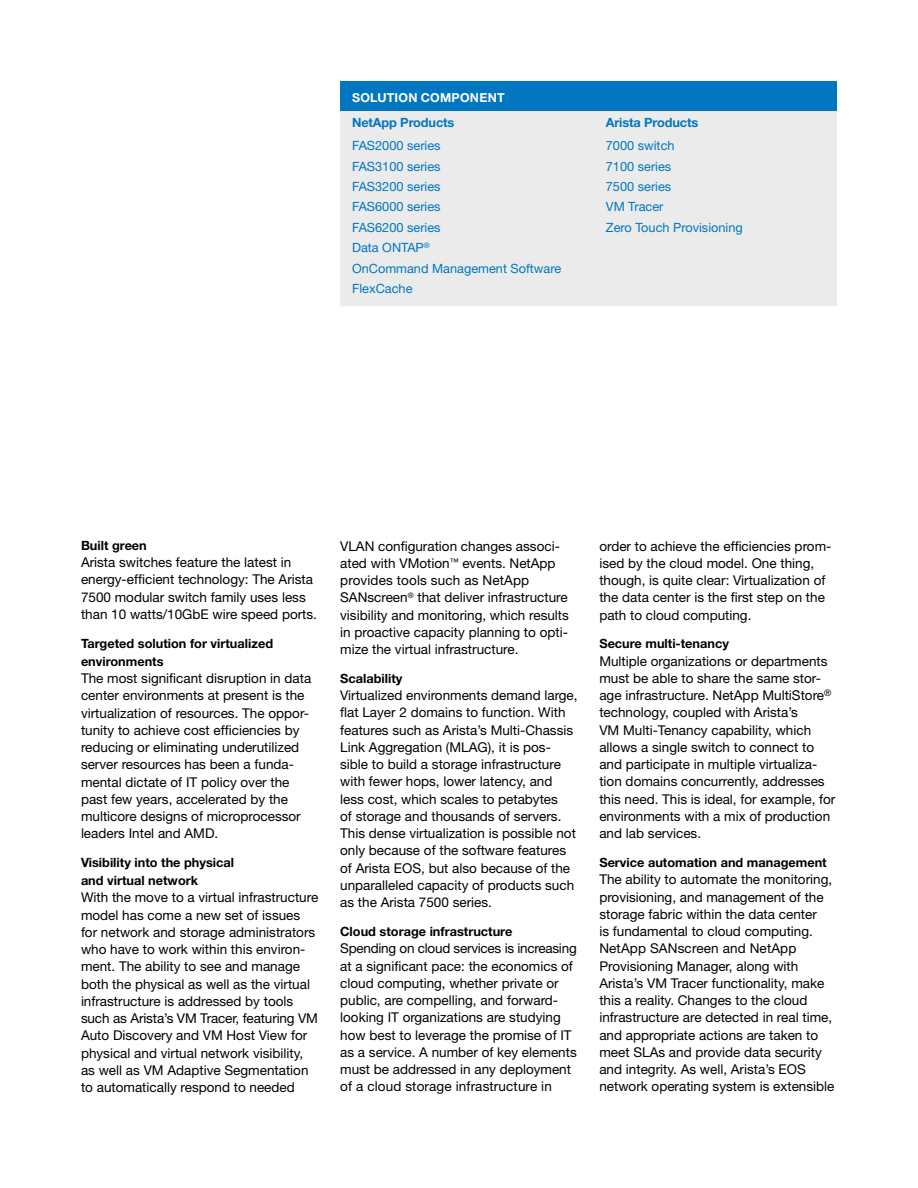
<style>
.page{position:relative;width:918px;height:1188px;background:#fff}
.page>*{position:absolute;margin:0;border:0;box-sizing:border-box;transform-origin:0 0}
.t1{font:13.5px/17.2px "Helvetica Neue";color:#000}
.t2{font:700 12.75px/18px "Helvetica Neue";color:#000}
.t3{font:12.75px/20.4px "Helvetica Neue";color:#0077c0}
.t4{font:700 12.75px "Helvetica Neue";letter-spacing:-.01em;color:#0077c0}
.t5{font:700 12.3px "Helvetica Neue";letter-spacing:.02em;color:#fff}
</style>
<div class="page">
<div style="left:340px;top:111px;width:497px;height:195px;background:#ebebec"></div>
<div style="left:340px;top:81px;width:497px;height:30px;background:#0077c0"></div>
<p class="t5" style="left:352px;top:90px;width:128px">SOLUTION COMPONEN</p>
<p class="t5" style="left:497px;top:90px;width:9px">T</p>
<p class="t4" style="left:352px;top:115px;width:104px">NetApp Products</p>
<p class="t4" style="left:606px;top:115px;width:94px">Arista Products</p>
<p class="t3" style="left:352px;top:135px;width:211px">FAS2000 series<br>FAS3100 series<br>FAS3200 series<br>FAS6000 series<br>FAS6200 series<br>Data ONTAP<sup>®<br></sup>OnCommand Management Software<br>FlexCache</p>
<p class="t3" style="left:606px;top:135px;width:138px">7000 switch<br>7100 series<br>7500 series<br>VM Tracer<br>Zero Touch Provisioning</p>
<p class="t2" style="left:81px;top:536px;width:67px">Built green</p>
<p class="t1" style="left:81px;top:554px;width:238px">Arista switches feature the latest in energy-efficient technology: The Arista 7500 modular switch family uses less than 10 watts/10GbE wire speed ports.</p>
<p class="t2" style="left:81px;top:634px;width:194px">Targeted solution for virtualized environments</p>
<p class="t1" style="left:81px;top:669px;width:232px">The most significant disruption in data center environments at present is the virtualization of resources. The oppor&shy;tunity to achieve cost efficiencies by reducing or eliminating underutilized server resources has been a funda&shy;mental dictate of IT policy over the past few years, accelerated by the multicore designs of microprocessor leaders Intel and AMD.</p>
<p class="t2" style="left:81px;top:853px;width:155px">Visibility into the physical and virtual network</p>
<p class="t1" style="left:81px;top:889px;width:239px">With the move to a virtual infrastructure model has come a new set of issues for network and storage administrators who have to work within this environ&shy;ment. The ability to see and manage both the physical as well as the virtual infrastructure is addressed by tools such as Arista’s VM Tracer, featuring VM Auto Discovery and VM Host View for physical and virtual network visibility, as well as VM Adaptive Segmentation to automatically respond to needed</p>
<p class="t1" style="left:340px;top:537px;width:230px">VLAN configuration changes associ&shy;ated with VMotion<sup>™</sup> events. NetApp provides tools such as NetApp SANscreen<sup>®</sup> that deliver infrastructure visibility and monitoring, which results in proactive capacity planning to opti&shy;mize the virtual infrastructure.</p>
<p class="t2" style="left:340px;top:669px;width:64px">Scalability</p>
<p class="t1" style="left:340px;top:687px;width:239px">Virtualized environments demand large, flat Layer 2 domains to function. With features such as Arista’s Multi-Chassis Link Aggregation (MLAG), it is pos&shy;sible to build a storage infrastructure with fewer hops, lower latency, and less cost, which scales to petabytes<br>of storage and thousands of servers.<br>This dense virtualization is possible not only because of the software features of Arista EOS, but also because of the unparalleled capacity of products such as the Arista 7500 series.</p>
<p class="t2" style="left:340px;top:922px;width:174px">Cloud storage infrastructure</p>
<p class="t1" style="left:340px;top:940px;width:238px">Spending on cloud services is increasing at a significant pace: the economics of cloud computing, whether private or public, are compelling, and forward&shy;looking IT organizations are studying how best to leverage the promise of IT as a service. A number of key elements must be addressed in any deployment of a cloud storage infrastructure in</p>
<p class="t1" style="left:599px;top:537px;width:234px">order to achieve the efficiencies prom&shy;ised by the cloud model. One thing, though, is quite clear: Virtualization of the data center is the first step on the path to cloud computing.</p>
<p class="t2" style="left:599px;top:635px;width:131px">Secure multi-tenancy</p>
<p class="t1" style="left:599px;top:652px;width:238px">Multiple organizations or departments must be able to share the same stor&shy;age infrastructure. NetApp MultiStore<sup>® </sup>technology, coupled with Arista’s<br>VM Multi-Tenancy capability, which allows a single switch to connect to and participate in multiple virtualiza&shy;tion domains concurrently, addresses this need. This is ideal, for example, for environments with a mix of production and lab services.</p>
<p class="t2" style="left:599px;top:853px;width:229px">Service automation and management</p>
<p class="t1" style="left:599px;top:871px;width:237px">The ability to automate the monitoring, provisioning, and management of the storage fabric within the data center<br>is fundamental to cloud computing.<br>NetApp SANscreen and NetApp Provisioning Manager, along with Arista’s VM Tracer functionality, make this a reality. Changes to the cloud infrastructure are detected in real time, and appropriate actions are taken to meet SLAs and provide data security and integrity. As well, Arista’s EOS network operating system is extensible</p>
</div>
